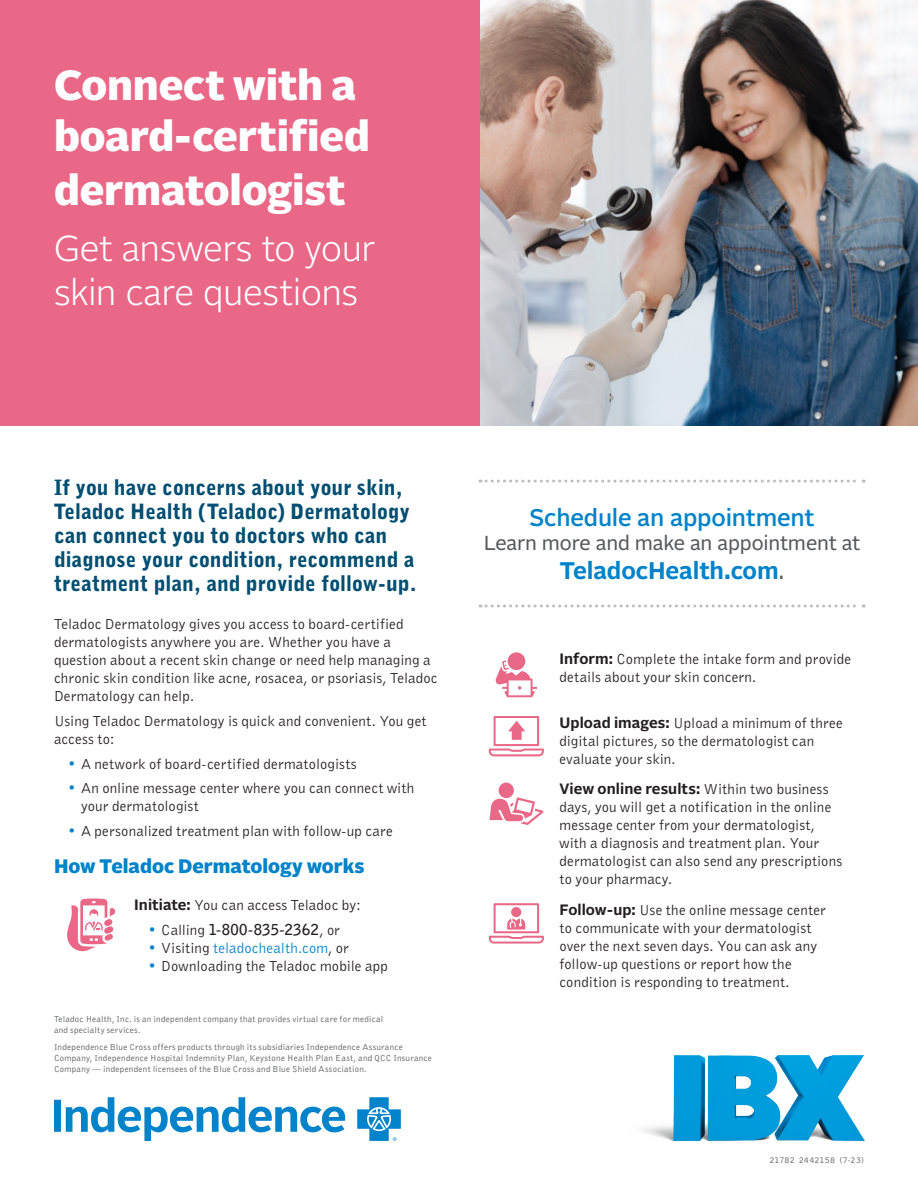
<style>
.page{position:relative;width:918px;height:1188px;background:#fff}
.page>*{position:absolute;margin:0;border:0;box-sizing:border-box;transform-origin:0 0}
.PHOTO_H1{font:900 42px/50.4px "Alrightv 2 Normal LP";letter-spacing:-.005em;color:#fff}
.PHOTO_H2{font:300 36px/43.2px "Alrightv 2 Normal LP";letter-spacing:-.01em;color:#fff}
.CTA-_BODY{font:500 24px "Alrightv 2 Normal LP";letter-spacing:-.005em;color:#0083ca}
.CALLOUT-_BODY{font:700 24px "Alrightv 2 Normal LP";letter-spacing:-.005em;color:#0083ca}
.SUB_H1{font:900 21px/24px "Bell Gothic";letter-spacing:.005em;color:#004e71}
.CALLOUT-_BODY-2{font:20.25px "Alrightv 2 Normal LP";letter-spacing:-.005em;color:#57585a}
.H1-_BODY{font:900 19.5px "Alrightv 2 Normal LP";color:#0083ca}
.H3-BODY{font:15px/18px "Bell Gothic";letter-spacing:.01em;color:#231f20}
.BODY{font:15px/18px "Bell Gothic";letter-spacing:.01em;color:#231f20}
.t1{font:15px "Bell Gothic";letter-spacing:.01em;color:#0083ca}
.t2{font:700 15px "Bell Gothic";letter-spacing:.025em;color:#231f20}
.DISCLAIMER{font:9px/10.8px "Bell Gothic";letter-spacing:.03em;color:#57585a}
.s1{color:#0083ca}
.s2{font-family:"Alrightv 2 Normal LP";font-weight:700}
.s3{font-weight:400;color:#0083ca}
.s4{font-weight:400}
.s5{color:#231f20}
.s6{font-weight:400;font-size:21px;color:#57585a}
</style>
<div class="page">
<svg style="left:54px;top:1097px;width:347px;height:44px"></svg>
<img style="left:643px;top:1055px;width:222px;height:86px">
<img style="left:479px;top:0;width:439px;height:426px">
<div style="left:0;top:0;width:479px;height:426px;background:#e96787"></div>
<svg style="left:67px;top:899px;width:49px;height:53px"></svg>
<div style="left:508px;top:652px;width:17px;height:18px;background:#e96787;border-radius:50%"></div>
<svg style="left:495px;top:660px;width:42px;height:37px"></svg>
<svg style="left:489px;top:716px;width:55px;height:40px"></svg>
<div style="left:499px;top:783px;width:15px;height:15px;background:#e96787;border-radius:50%"></div>
<svg style="left:489px;top:797px;width:54px;height:28px"></svg>
<svg style="left:489px;top:903px;width:55px;height:41px"></svg>
<svg style="left:480px;top:480px;width:384px;height:3px"></svg>
<svg style="left:480px;top:604px;width:384px;height:4px"></svg>
<p class="PHOTO_H1" style="left:54px;top:58px;width:318px">Connect with a board-certified</p>
<p class="PHOTO_H1" style="left:54px;top:162px;width:293px">dermatologist</p>
<p class="PHOTO_H2" style="left:54px;top:226px;width:323px">Get answers to your skin care questions</p>
<p class="SUB_H1" style="left:54px;top:476px;width:364px">If you have concerns about your skin, Teladoc Health (Teladoc) Dermatology can connect you to doctors who can diagnose your condition, recommend a treatment plan, and provide follow-up.</p>
<p class="BODY" style="left:54px;top:615px;width:385px">Teladoc Dermatology gives you access to board-certified dermatologists anywhere you are. Whether you have a question about a recent skin change or need help managing a chronic skin condition like acne, rosacea, or psoriasis, Teladoc Dermatology can help.</p>
<p class="BODY" style="left:54px;top:712px;width:374px">Using Teladoc Dermatology is quick and convenient. You get access to:</p>
<p class="BODY" style="left:68px;top:754px;width:291px"><span class="s1">•</span> A network of board-certified dermatologists</p>
<p class="BODY" style="left:81px;top:779px;width:335px;text-indent:-14px"><span class="s1">•</span> An online message center where you can connect with your dermatologist</p>
<p class="BODY" style="left:68px;top:822px;width:327px"><span class="s1">•</span> A personalized treatment plan with follow-up care</p>
<p class="H1-_BODY" style="left:54px;top:852px;width:312px">How Teladoc Dermatology works</p>
<p class="H3-BODY" style="left:134px;top:896px;width:228px"><span class="s2">Initiate:</span> You can access Teladoc by:</p>
<p class="t2" style="left:148px;top:920px;width:194px"><span class="s3">•</span> <span class="s4">Calling</span> 1-800-835-2362<span class="s4">, or</span></p>
<p class="t1" style="left:148px;top:939px;width:203px">• <span class="s5">Visiting</span> teladochealth.com<span class="s5">, or</span></p>
<p class="BODY" style="left:148px;top:957px;width:242px"><span class="s1">•</span> Downloading the Teladoc mobile app</p>
<p class="DISCLAIMER" style="left:54px;top:1013px;width:331px">Teladoc Health, Inc. is an independent company that provides virtual care for medical and specialty services.</p>
<p class="DISCLAIMER" style="left:54px;top:1042px;width:379px">Independence Blue Cross offers products through its subsidiaries Independence Assurance<br>Company, Independence Hospital Indemnity Plan, Keystone Health Plan East, and QCC Insurance<br>Company — independent licensees of the Blue Cross and Blue Shield Association.</p>
<p class="CTA-_BODY" style="left:529px;top:500px;width:287px">Schedule an appointment</p>
<p class="CALLOUT-_BODY-2" style="left:484px;top:529px;width:378px">Learn more and make an appointment at</p>
<p class="CALLOUT-_BODY" style="left:560px;top:553px;width:226px">TeladocHealth.com<span class="s6">.</span></p>
<p class="H3-BODY" style="left:560px;top:650px;width:293px"><span class="s2">Inform:</span> Complete the intake form and provide details about your skin concern.</p>
<p class="H3-BODY" style="left:560px;top:714px;width:285px"><span class="s2">Upload images:</span> Upload a minimum of three digital pictures, so the dermatologist can evaluate your skin.</p>
<p class="H3-BODY" style="left:560px;top:780px;width:284px"><span class="s2">View online results:</span> Within two business days, you will get a notification in the online message center from your dermatologist, with a diagnosis and treatment plan. Your dermatologist can also send any prescriptions to your pharmacy.</p>
<p class="H3-BODY" style="left:560px;top:901px;width:268px"><span class="s2">Follow-up:</span> Use the online message center to communicate with your dermatologist over the next seven days. You can ask any follow-up questions or report how the condition is responding to treatment.</p>
<p class="DISCLAIMER" style="left:769px;top:1155px;width:96px">21782 2442158 (7-23)</p>
</div>
